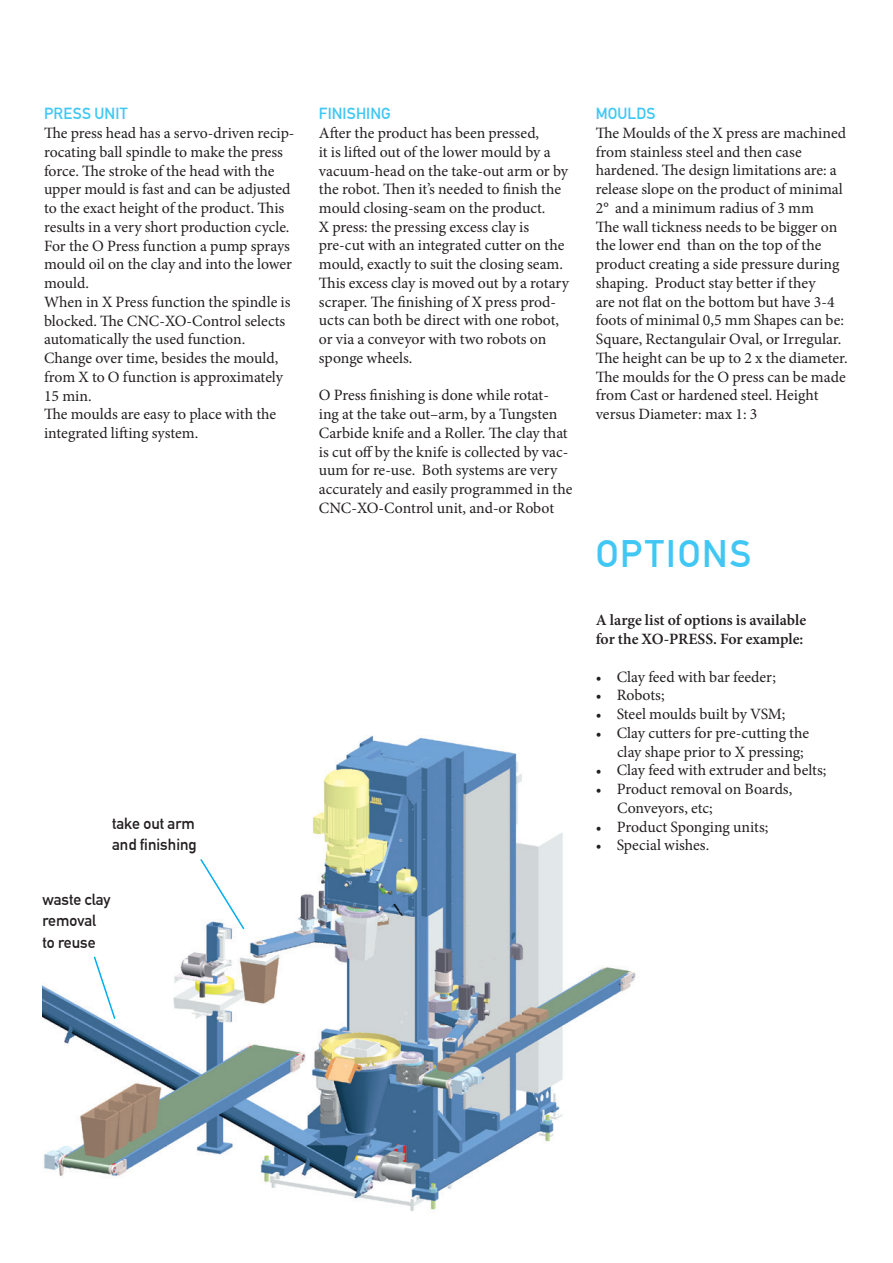
<style>
.page{position:relative;width:893px;height:1263px;background:#fff}
.page>*{position:absolute;margin:0;border:0;box-sizing:border-box;transform-origin:0 0}
.t1{font:700 37.5px "DIN Alternate";letter-spacing:.05em;color:#40c7f4}
.t2{font:15.75px/18.8px "Minion Pro";letter-spacing:-.005em;color:#231f20}
.t3{font:600 15.75px/18.8px "Minion Pro";letter-spacing:-.005em;color:#231f20}
.t4{font:700 15.75px/21.3px "DIN Alternate";color:#231f20}
.t5{font:700 15.75px "DIN Alternate";letter-spacing:.005em;color:#40c7f4}
.s1{font-size:15px}
</style>
<div class="page">
<img style="left:43px;top:735px;width:593px;height:476px">
<svg style="left:199px;top:857px;width:47px;height:74px"></svg>
<svg style="left:93px;top:955px;width:24px;height:66px"></svg>
<p class="t5" style="left:44px;top:102px;width:85px">PRESS UNIT</p>
<p class="t2" style="left:44px;top:124px;width:252px">The press head has a servo-driven recip&shy;rocating ball spindle to make the press force. The stroke of the head with the upper mould is fast and can be adjusted to the exact height of the product. This results in a very short production cycle.<br>For the O Press function a pump sprays mould oil on the clay and into the lower mould.<br>When in X Press function the spindle is blocked. The CNC-XO-Control selects automatically the used function.<br>Change over time, besides the mould, from X to O function is approximately 15 min.<br>The moulds are easy to place with the integrated lifting system.</p>
<p class="t4" style="left:112px;top:812px;width:86px">take out arm and finishing</p>
<p class="t4" style="left:42px;top:888px;width:70px">waste clay removal to reuse</p>
<p class="t5" style="left:319px;top:102px;width:73px">FINISHING</p>
<p class="t2" style="left:319px;top:124px;width:252px">After the product has been pressed,<br>it is lifted out of the lower mould by a vacuum-head on the take-out arm or by the robot. Then it’s needed to finish the mould closing-seam on the product.<br>X press: the pressing excess clay is pre-cut with an integrated cutter on the mould, exactly to suit the closing seam.<br>This excess clay is moved out by a rotary scraper. The finishing of X press prod&shy;ucts can both be direct with one robot, or via a conveyor with two robots on sponge wheels.</p>
<p class="t2" style="left:319px;top:386px;width:255px">O Press finishing is done while rotat&shy;ing at the take out–arm, by a Tungsten Carbide knife and a Roller. The clay that is cut off by the knife is collected by vac&shy;uum for re-use. Both systems are very accurately and easily programmed in the CNC-XO-Control unit, and-or Robot</p>
<p class="t5" style="left:596px;top:102px;width:61px">MOULDS</p>
<p class="t2" style="left:596px;top:124px;width:253px">The Moulds of the X press are machined from stainless steel and then case hardened. The design limitations are: a release slope on the product of minimal 2° and a minimum radius of 3 mm<br>The wall tickness needs to be bigger on the lower end than on the top of the product creating a side pressure during shaping. Product stay better if they<br>are not flat on the bottom but have 3-4 foots of minimal 0,5 mm Shapes can be:<br>Square, Rectangulair Oval, or Irregular.<br>The height can be up to 2 x the diameter.<br>The moulds for the O press can be made from Cast or hardened steel. Height versus Diameter: max 1: 3</p>
<h1 class="t1" style="left:596px;top:526px;width:157px">OPTIONS</h1>
<p class="t3" style="left:596px;top:611px;width:212px">A large list of options is available for the XO-PRESS. For example:</p>
<p class="t2" style="left:596px;top:667px;width:182px"><span class="s1">•</span> Clay feed with bar feeder;</p>
<p class="t2" style="left:596px;top:686px;width:70px"><span class="s1">•</span> Robots;</p>
<p class="t2" style="left:596px;top:705px;width:191px"><span class="s1">•</span> Steel moulds built by VSM;</p>
<p class="t2" style="left:617px;top:723px;width:194px;text-indent:-21px"><span class="s1">•</span> Clay cutters for pre-cutting the clay shape prior to X pressing;</p>
<p class="t2" style="left:596px;top:761px;width:232px"><span class="s1">•</span> Clay feed with extruder and belts;</p>
<p class="t2" style="left:617px;top:780px;width:177px;text-indent:-21px"><span class="s1">•</span> Product removal on Boards,<br>Conveyors, etc;</p>
<p class="t2" style="left:596px;top:817px;width:174px"><span class="s1">•</span> Product Sponging units;</p>
<p class="t2" style="left:596px;top:836px;width:115px"><span class="s1">•</span> Special wishes.</p>
</div>
